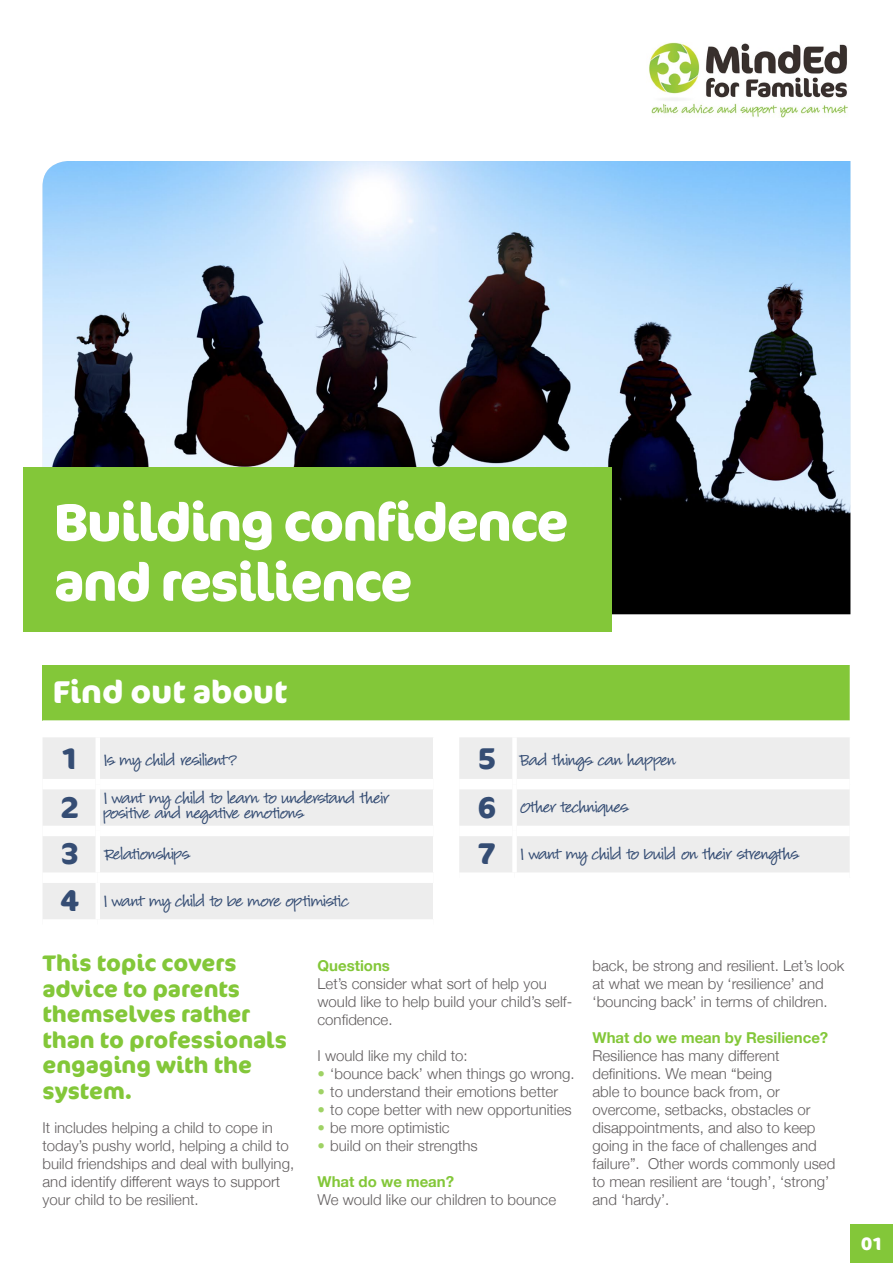
<style>
.page{position:relative;width:893px;height:1263px;background:#fff}
.page>*{position:absolute;margin:0;border:0;box-sizing:border-box;transform-origin:0 0}
.t1{font:700 52.5px/60px "Cocon OT";letter-spacing:-.03em;color:#fff}
.t2{font:700 31.5px "Cocon OT";color:#fff}
.t3{font:700 30px "Cocon OT";color:#354d74}
.t4{font:25.5px "Louisiana";letter-spacing:-.02em;color:#354d74}
.t5{font:700 22.5px/25.5px "Cocon OT";color:#83c739}
.t6{font:700 18px "Cocon OT";color:#fff}
.t7{font:300 15px/18px "Helvetica Neue";color:#625e5f}
.t8{font:700 15px "Helvetica Neue";color:#83c739}
.s1{font-family:"Cocon OT";font-weight:700;font-size:30px}
.s2{color:#9fd265}
</style>
<div class="page">
<img style="left:649px;top:43px;width:199px;height:75px">
<div style="left:850px;top:1224px;width:43px;height:39px;background:#83c739"></div>
<img style="left:43px;top:161px;width:807px;height:453px">
<div style="left:23px;top:467px;width:589px;height:164px;background:#83c739"></div>
<div style="left:43px;top:665px;width:807px;height:55px;background:#83c739"></div>
<svg style="left:43px;top:720px;width:807px;height:1px"></svg>
<svg style="left:43px;top:737px;width:807px;height:182px;fill:#ededed"></svg>
<hr style="left:433px;top:737px;width:1px;height:42px;background:#fff">
<hr style="left:433px;top:789px;width:1px;height:37px;background:#fff">
<hr style="left:433px;top:836px;width:1px;height:36px;background:#fff">
<hr style="left:433px;top:883px;width:1px;height:36px;background:#fff">
<div style="left:43px;top:779px;width:53px;height:10px;background:#fff"></div>
<div style="left:100px;top:779px;width:334px;height:10px;background:#fff"></div>
<div style="left:434px;top:779px;width:25px;height:10px;background:#fff"></div>
<div style="left:459px;top:779px;width:53px;height:10px;background:#fff"></div>
<div style="left:517px;top:779px;width:333px;height:10px;background:#fff"></div>
<div style="left:43px;top:826px;width:53px;height:10px;background:#fff"></div>
<div style="left:100px;top:826px;width:334px;height:10px;background:#fff"></div>
<div style="left:434px;top:826px;width:25px;height:10px;background:#fff"></div>
<div style="left:459px;top:826px;width:53px;height:10px;background:#fff"></div>
<div style="left:517px;top:826px;width:333px;height:10px;background:#fff"></div>
<hr style="left:96px;top:737px;width:4px;height:47px;background:#fff">
<hr style="left:96px;top:784px;width:4px;height:47px;background:#fff">
<hr style="left:96px;top:831px;width:4px;height:41px;background:#fff">
<hr style="left:96px;top:883px;width:4px;height:36px;background:#fff">
<div style="left:512px;top:737px;width:5px;height:47px;background:#fff"></div>
<div style="left:512px;top:784px;width:5px;height:47px;background:#fff"></div>
<div style="left:512px;top:831px;width:5px;height:41px;background:#fff"></div>
<div style="left:512px;top:883px;width:5px;height:36px;background:#fff"></div>
<div style="left:43px;top:872px;width:55px;height:11px;background:#fff"></div>
<div style="left:98px;top:872px;width:336px;height:11px;background:#fff"></div>
<div style="left:434px;top:872px;width:25px;height:11px;background:#fff"></div>
<div style="left:459px;top:872px;width:55px;height:11px;background:#fff"></div>
<div style="left:514px;top:872px;width:336px;height:11px;background:#fff"></div>
<h1 class="t1" style="left:54px;top:493px;width:516px">Building confidence and resilience</h1>
<h2 class="t2" style="left:53px;top:673px;width:236px">Find out about</h2>
<h3 class="t4" style="left:61px;top:742px;width:178px"><span class="s1">1</span> Is my child resilient?</h3>
<h3 class="t4" style="left:478px;top:742px;width:200px"><span class="s1">5</span> Bad things can happen</h3>
<h3 class="t3" style="left:61px;top:789px;width:20px">2</h3>
<h3 class="t4" style="left:104px;top:779px;width:287px">I want my child to learn to understand their</h3>
<h3 class="t4" style="left:104px;top:794px;width:202px">positive and negative emotions</h3>
<h3 class="t4" style="left:478px;top:788px;width:152px"><span class="s1">6</span> Other techniques</h3>
<h3 class="t4" style="left:61px;top:835px;width:130px"><span class="s1">3</span> Relationships</h3>
<h3 class="t4" style="left:478px;top:835px;width:323px"><span class="s1">7</span> I want my child to build on their strengths</h3>
<h3 class="t4" style="left:61px;top:882px;width:290px"><span class="s1">4</span> I want my child to be more optimistic</h3>
<h3 class="t5" style="left:43px;top:951px;width:246px">This topic covers advice to parents themselves rather than to professionals engaging with the system.</h3>
<p class="t7" style="left:43px;top:1118px;width:253px">It includes helping a child to cope in today’s pushy world, helping a child to build friendships and deal with bullying, and identify different ways to support your child to be resilient.</p>
<p class="t8" style="left:317px;top:954px;width:74px">Questions</p>
<p class="t7" style="left:317px;top:974px;width:256px">Let’s consider what sort of help you would like to help build your child’s self&shy;confidence.</p>
<p class="t7" style="left:317px;top:1046px;width:152px">I would like my child to:</p>
<p class="t7" style="left:317px;top:1064px;width:259px"><span class="s2">•</span> ‘bounce back’ when things go wrong.</p>
<p class="t7" style="left:317px;top:1082px;width:242px"><span class="s2">•</span> to understand their emotions better</p>
<p class="t7" style="left:317px;top:1100px;width:256px"><span class="s2">•</span> to cope better with new opportunities</p>
<p class="t7" style="left:317px;top:1118px;width:134px"><span class="s2">•</span> be more optimistic</p>
<p class="t7" style="left:317px;top:1136px;width:162px"><span class="s2">•</span> build on their strengths</p>
<p class="t8" style="left:317px;top:1170px;width:138px">What do we mean?</p>
<p class="t7" style="left:317px;top:1190px;width:240px">We would like our children to bounce</p>
<p class="t7" style="left:592px;top:956px;width:253px">back, be strong and resilient. Let’s look at what we mean by ‘resilience’ and ‘bouncing back’ in terms of children.</p>
<p class="t8" style="left:592px;top:1026px;width:237px">What do we mean by Resilience?</p>
<p class="t7" style="left:592px;top:1046px;width:244px">Resilience has many different definitions. We mean “being<br>able to bounce back from, or overcome, setbacks, obstacles or disappointments, and also to keep going in the face of challenges and failure”. Other words commonly used to mean resilient are ‘tough’, ‘strong’ and ‘hardy’.</p>
<p class="t6" style="left:861px;top:1232px;width:24px">01</p>
</div>
